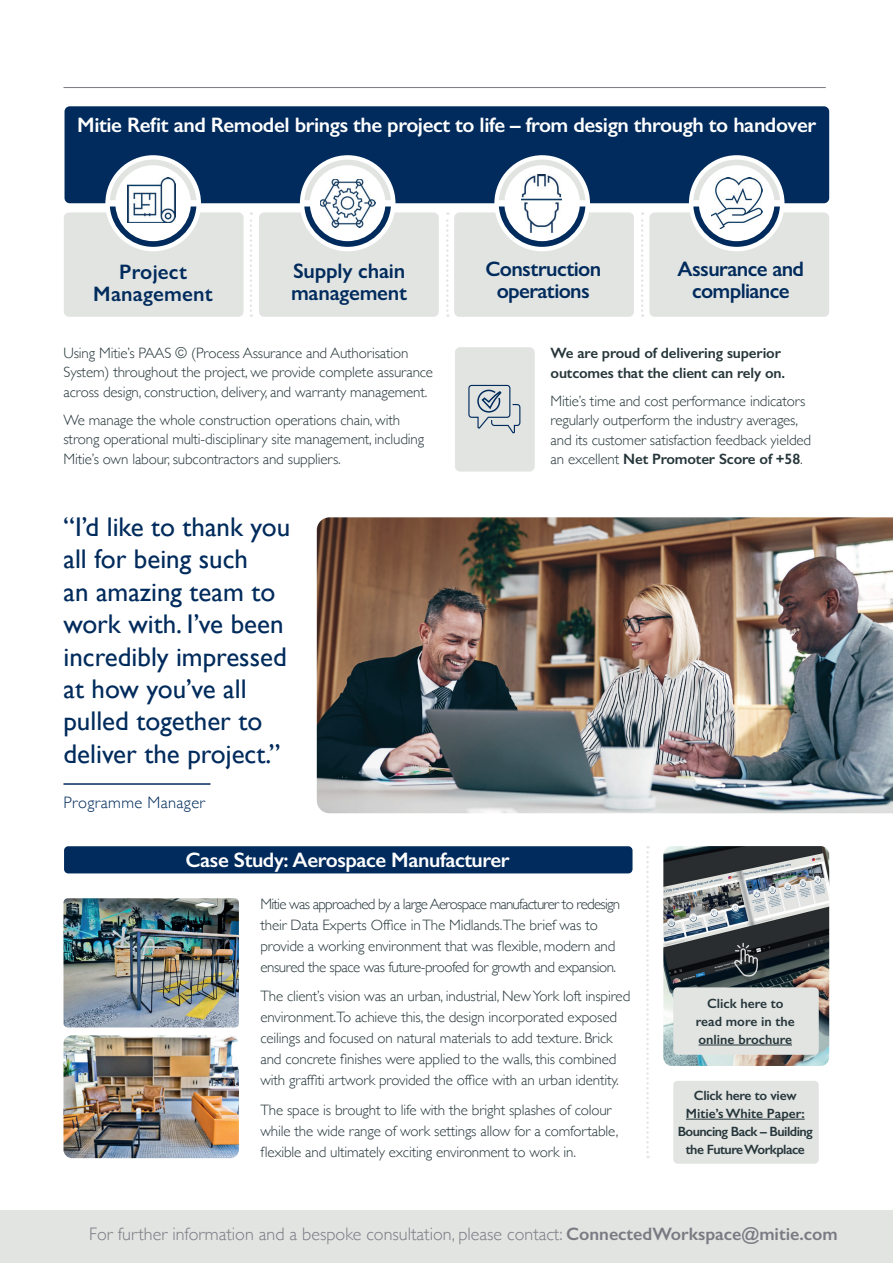
<style>
.page{position:relative;width:893px;height:1263px;background:#fff}
.page>*{position:absolute;margin:0;border:0;box-sizing:border-box;transform-origin:0 0}
.t1{font:27px/32.4px "Gill Sans";color:#002b5c}
.t2{font:600 21px "Gill Sans";letter-spacing:-.02em;color:#fff}
.t3{font:600 21px/22.5px "Gill Sans Nova";letter-spacing:-.02em;color:#002b5c;text-align:center}
.t4{font:600 21px/22.5px "Gill Sans Nova";letter-spacing:.01em;color:#002b5c;text-align:center}
.t5{font:300 18px "Gill Sans";color:#787c82}
.t6{font:300 16.5px "Gill Sans";letter-spacing:.02em;color:#002b5c}
.t7{font:300 15px/19.5px "Gill Sans";letter-spacing:-.01em;color:#26363a}
.t8{font:300 15px/21px "Gill Sans";letter-spacing:-.03em;color:#26363a}
.t9{font:600 15px/19.5px "Gill Sans";letter-spacing:-.01em;color:#26363a}
.t10{font:600 13.5px/18px "Gill Sans";letter-spacing:-.04em;color:#26363a;text-align:center}
.t11{font:600 13.5px/18px "Gill Sans";color:#26363a;text-align:center}
.s1{font-weight:600}
</style>
<div class="page">
<div style="left:65px;top:106px;width:764px;height:97px;background:#002b5c;border-radius:5px"></div>
<div style="left:64px;top:212px;width:180px;height:105px;background:#e2e4e2;border-radius:5px"></div>
<div style="left:259px;top:212px;width:180px;height:105px;background:#e2e4e2;border-radius:5px"></div>
<div style="left:454px;top:212px;width:180px;height:105px;background:#e2e4e2;border-radius:5px"></div>
<div style="left:455px;top:347px;width:80px;height:125px;background:#e2e4e2;border-radius:5px"></div>
<div style="left:649px;top:212px;width:180px;height:105px;background:#e2e4e2;border-radius:5px"></div>
<svg style="left:250px;top:212px;width:2px;height:105px"></svg>
<svg style="left:446px;top:212px;width:2px;height:105px"></svg>
<svg style="left:641px;top:212px;width:2px;height:105px"></svg>
<svg style="left:646px;top:846px;width:3px;height:312px"></svg>
<div style="left:105px;top:155px;width:96px;height:96px;background:#fff;border-radius:50%"></div>
<svg style="left:110px;top:160px;width:86px;height:40px"></svg>
<svg style="left:110px;top:206px;width:86px;height:41px"></svg>
<div style="left:300px;top:155px;width:95px;height:96px;background:#fff;border-radius:50%"></div>
<svg style="left:304px;top:160px;width:87px;height:40px"></svg>
<svg style="left:304px;top:206px;width:87px;height:41px"></svg>
<div style="left:689px;top:155px;width:95px;height:96px;background:#fff;border-radius:50%"></div>
<svg style="left:693px;top:160px;width:87px;height:40px"></svg>
<svg style="left:693px;top:206px;width:87px;height:41px"></svg>
<div style="left:494px;top:155px;width:96px;height:96px;background:#fff;border-radius:50%"></div>
<svg style="left:499px;top:160px;width:86px;height:40px"></svg>
<svg style="left:499px;top:206px;width:86px;height:41px"></svg>
<div style="left:0;top:1211px;width:893px;height:52px;background:#e2e4e2"></div>
<img style="left:317px;top:517px;width:576px;height:296px">
<hr style="left:63px;top:783px;width:147px;height:2px;background:#002b5c">
<svg style="left:468px;top:384px;width:53px;height:49px"></svg>
<div style="left:64px;top:846px;width:568px;height:27px;background:#002b5c;border-radius:4px"></div>
<img style="left:63px;top:1035px;width:176px;height:123px">
<hr style="left:63px;top:87px;width:763px;height:1px;background:#787c82">
<img style="left:128px;top:178px;width:47px;height:45px">
<img style="left:320px;top:179px;width:55px;height:48px">
<img style="left:522px;top:174px;width:39px;height:58px">
<img style="left:711px;top:178px;width:51px;height:51px">
<img style="left:663px;top:846px;width:166px;height:220px">
<div style="left:735px;top:944px;width:32px;height:41px;background:#231f20;opacity:.75"></div>
<svg style="left:734px;top:943px;width:24px;height:33px"></svg>
<div style="left:673px;top:987px;width:146px;height:68px;background:#e2e4e2;border-radius:4px"></div>
<hr style="left:699px;top:1045px;width:93px;height:1px;background:#26363a">
<div style="left:673px;top:1081px;width:146px;height:83px;background:#e2e4e2;border-radius:4px"></div>
<hr style="left:686px;top:1119px;width:119px;height:1px;background:#26363a">
<img style="left:63px;top:898px;width:176px;height:129px">
<h2 class="t2" style="left:77px;top:112px;width:741px">Mitie Refit and Remodel brings the project to life – from design through to handover</h2>
<h2 class="t4" style="left:93px;top:260px;width:121px">Project<br>Management</h2>
<h2 class="t3" style="left:291px;top:259px;width:118px;text-align:left">Supply chain management</h2>
<h2 class="t3" style="left:485px;top:257px;width:117px">Construction operations</h2>
<h2 class="t3" style="left:678px;top:257px;width:128px">Assurance and compliance</h2>
<p class="t7" style="left:63px;top:342px;width:371px">Using Mitie’s PAAS © (Process Assurance and Authorisation<br>System) throughout the project, we provide complete assurance across design, construction, delivery, and warranty management.</p>
<p class="t7" style="left:63px;top:409px;width:362px">We manage the whole construction operations chain, with strong operational multi-disciplinary site management, including<br>Mitie’s own labour, subcontractors and suppliers.</p>
<h1 class="t1" style="left:63px;top:510px;width:228px">“I’d like to thank you all for being such<br>an amazing team to work with. I’ve been incredibly impressed at how you’ve all pulled together to deliver the project.”</h1>
<p class="t6" style="left:63px;top:790px;width:143px">Programme Manager</p>
<h2 class="t2" style="left:185px;top:848px;width:326px">Case Study: Aerospace Manufacturer</h2>
<p class="t9" style="left:551px;top:343px;width:236px">We are proud of delivering superior outcomes that the client can rely on.</p>
<p class="t7" style="left:551px;top:390px;width:262px">Mitie’s time and cost performance indicators regularly outperform the industry averages, and its customer satisfaction feedback yielded an excellent <span class="s1">Net Promoter Score of +58</span>.</p>
<p class="t8" style="left:260px;top:892px;width:361px">Mitie was approached by a large Aerospace manufacturer to redesign their Data Experts Office in The Midlands.The brief was to provide a working environment that was flexible, modern and ensured the space was future-proofed for growth and expansion.</p>
<p class="t7" style="left:260px;top:985px;width:371px;line-height:21px">The client’s vision was an urban, industrial, New York loft inspired environment.To achieve this, the design incorporated exposed ceilings and focused on natural materials to add texture. Brick and concrete finishes were applied to the walls, this combined with graffiti artwork provided the office with an urban identity.</p>
<p class="t7" style="left:260px;top:1098px;width:359px;line-height:21px">The space is brought to life with the bright splashes of colour while the wide range of work settings allow for a comfortable, flexible and ultimately exciting environment to work in.</p>
<p class="t11" style="left:696px;top:994px;width:100px">Click here to read more in the online brochure</p>
<p class="t10" style="left:678px;top:1086px;width:137px">Click here to view<br>Mitie’s White Paper:<br>Bouncing Back – Building the Future Workplace</p>
<p class="t5" style="left:89px;top:1219px;width:750px">For further information and a bespoke consultation, please contact: <span class="s1">ConnectedWorkspace@mitie.com</span></p>
<p class="t5" style="left:55px;top:1220px;width:191px">The exceptional, eve y day</p>
</div>
